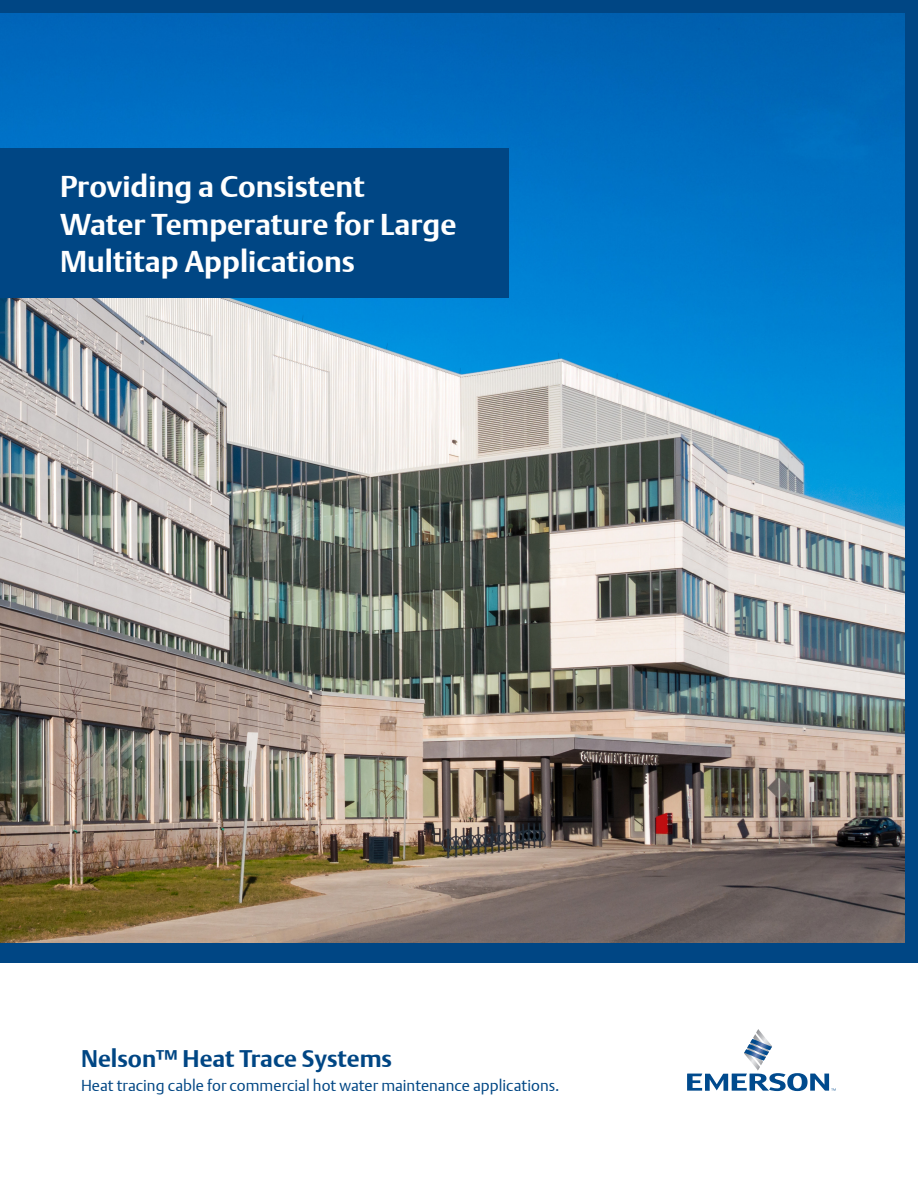
<style>
.page{position:relative;width:918px;height:1188px;background:#fff}
.page>*{position:absolute;margin:0;border:0;box-sizing:border-box;transform-origin:0 0}
.t1{font:700 30px/37.5px "DTL Argo T";color:#fff}
.SUBHEAD{font:700 24px "DTL Argo T";color:#004684}
.t2{font:15.75px "DTL Argo T Light";color:#004684}
</style>
<div class="page">
<div style="left:0;top:0;width:918px;height:963px;background:#004684"></div>
<img style="left:0;top:14px;width:904px;height:929px">
<svg style="left:687px;top:1029px;width:149px;height:62px"></svg>
<div style="left:0;top:148px;width:508px;height:150px;background:#004684"></div>
<p class="t1" style="left:60px;top:168px;width:398px">Providing a Consistent<br>Water Temperature for Large<br>Multitap Applications</p>
<p class="SUBHEAD" style="left:81px;top:1044px;width:313px">Nelson™ Heat Trace Systems</p>
<p class="t2" style="left:81px;top:1076px;width:480px">Heat tracing cable for commercial hot water maintenance applications.</p>
</div>
